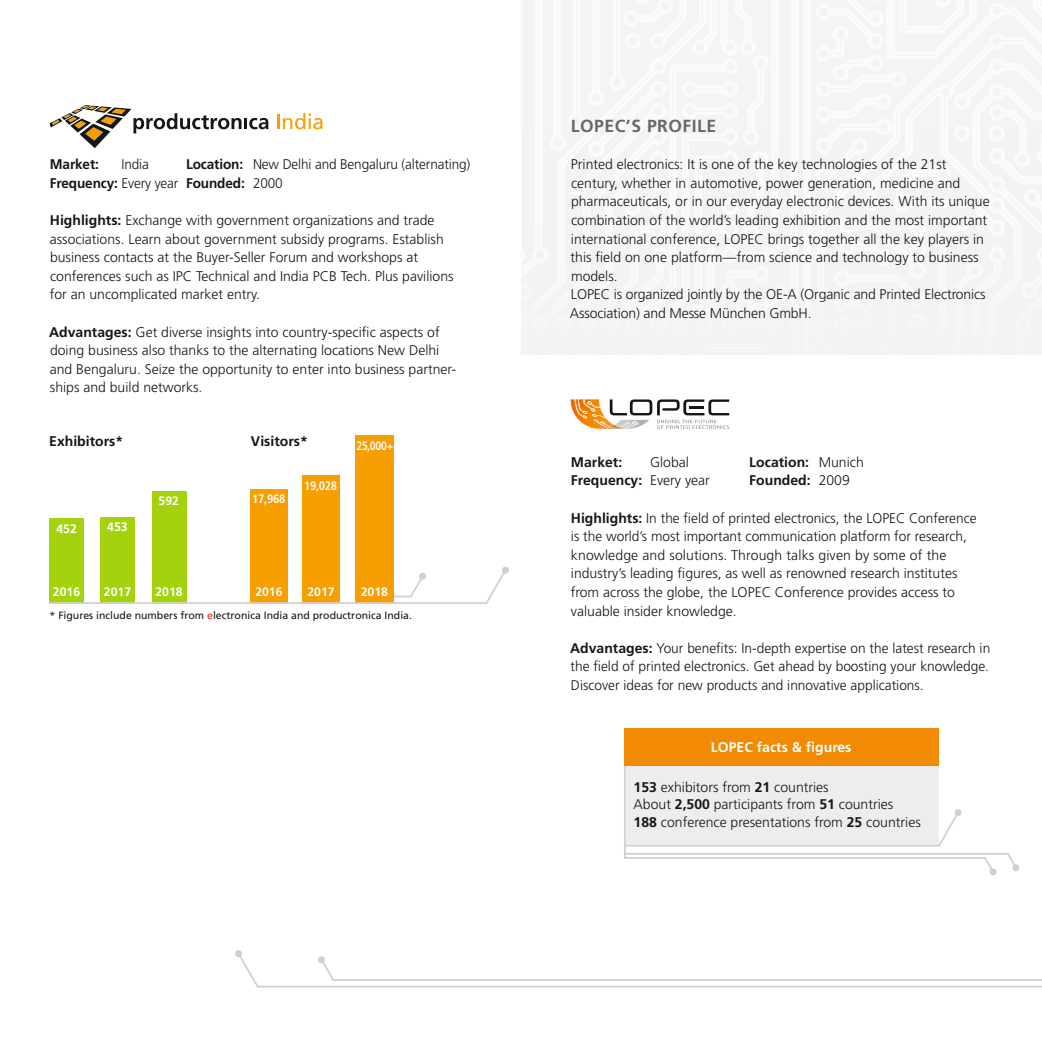
<style>
.page{position:relative;width:1042px;height:1042px;background:#fff}
.page>*{position:absolute;margin:0;border:0;box-sizing:border-box;transform-origin:0 0}
.t1{font:700 17.5px "Frutiger";letter-spacing:.03em;color:#686868}
.t2{font:300 14px/18.6px "Frutiger CE";color:#151616}
.t3{font:700 14px "Frutiger";color:#151616}
.t4{font:700 14px "Frutiger";color:#fff}
.t5{font:700 12.25px "Frutiger";color:#fff}
.t6{font:700 condensed 12.25px "Frutiger";letter-spacing:-.02em;color:#fff}
.t7{font:700 condensed 12.25px "Frutiger";letter-spacing:-.02em;color:#fff;scale:.92 1}
.t8{font:10.5px "Frutiger";color:#151616}
.s1{font-family:"Frutiger";font-weight:700}
.s2{font-family:"Frutiger CE";font-weight:300}
.s3{color:#dd2b1c}
</style>
<div class="page">
<svg style="left:811px;top:0;width:231px;height:128px"></svg>
<div style="left:532px;top:129px;width:38px;height:204px;background:#f2f4f3"></div>
<img style="left:554px;top:151px;width:71px;height:182px">
<div style="left:580px;top:221px;width:45px;height:112px;background:#f2f4f3"></div>
<img style="left:673px;top:151px;width:65px;height:182px">
<div style="left:602px;top:247px;width:66px;height:86px;background:#f2f4f3"></div>
<img style="left:650px;top:199px;width:16px;height:16px">
<img style="left:650px;top:177px;width:16px;height:16px">
<img style="left:570px;top:129px;width:73px;height:67px">
<img style="left:550px;top:128px;width:16px;height:23px">
<svg style="left:568px;top:0;width:200px;height:129px"></svg>
<img style="left:521px;top:128px;width:27px;height:151px">
<div style="left:864px;top:128px;width:157px;height:227px;background:#f2f4f3"></div>
<img style="left:954px;top:128px;width:16px;height:13px">
<img style="left:893px;top:165px;width:112px;height:71px">
<img style="left:970px;top:263px;width:12px;height:92px">
<div style="left:939px;top:215px;width:31px;height:140px;background:#f2f4f3"></div>
<img style="left:972px;top:128px;width:70px;height:105px">
<img style="left:1024px;top:189px;width:18px;height:23px">
<img style="left:1014px;top:128px;width:16px;height:39px">
<img style="left:1023px;top:0;width:10px;height:17px">
<img style="left:1033px;top:0;width:9px;height:17px">
<div style="left:624px;top:759px;width:314px;height:86px;background:#eceded"></div>
<hr style="left:625px;top:845px;width:314px;height:1px;background:#cfd0d0">
<svg style="left:936px;top:808px;width:26px;height:39px"></svg>
<hr style="left:625px;top:853px;width:383px;height:1px;background:#cfd0d0">
<svg style="left:1005px;top:853px;width:15px;height:19px"></svg>
<hr style="left:625px;top:857px;width:360px;height:2px;background:#cfd0d0">
<svg style="left:985px;top:857px;width:12px;height:19px"></svg>
<hr style="left:624px;top:748px;width:2px;height:111px;background:#cfd0d0">
<svg style="left:570px;top:399px;width:159px;height:30px"></svg>
<hr style="left:333px;top:979px;width:709px;height:2px;background:#cfd0d0">
<svg style="left:318px;top:956px;width:16px;height:25px"></svg>
<svg style="left:235px;top:950px;width:25px;height:38px"></svg>
<hr style="left:257px;top:985px;width:785px;height:2px;background:#cfd0d0">
<svg style="left:277px;top:113px;width:45px;height:16px"></svg>
<svg style="left:50px;top:105px;width:218px;height:43px"></svg>
<hr style="left:367px;top:595px;width:44px;height:2px;background:#cfd0d0">
<svg style="left:408px;top:572px;width:18px;height:26px"></svg>
<svg style="left:486px;top:566px;width:23px;height:37px"></svg>
<div style="left:49px;top:518px;width:35px;height:84px;background:#a4d20c"></div>
<div style="left:152px;top:491px;width:34px;height:111px;background:#a4d20c"></div>
<div style="left:100px;top:517px;width:35px;height:85px;background:#a4d20c"></div>
<div style="left:250px;top:489px;width:38px;height:113px;background:#f79e00"></div>
<div style="left:355px;top:435px;width:39px;height:167px;background:#f79e00"></div>
<div style="left:302px;top:475px;width:38px;height:127px;background:#f79e00"></div>
<div style="left:624px;top:728px;width:314px;height:37px;background:#f38a03"></div>
<hr style="left:49px;top:602px;width:438px;height:2px;background:#cfd0d0">
<p class="t3" style="left:50px;top:156px;width:50px">Market:</p>
<p class="t2" style="left:122px;top:155px;width:29px">India</p>
<p class="t2" style="left:186px;top:155px;width:286px"><span class="s1">Location:</span> New Delhi and Bengaluru (alternating)</p>
<p class="t3" style="left:50px;top:175px;width:234px">Frequency: <span class="s2">Every year</span> Founded: <span class="s2">2000</span></p>
<p class="t2" style="left:50px;top:211px;width:405px"><span class="s1">Highlights:</span> Exchange with government organizations and trade associations. Learn about government subsidy programs. Establish business contacts at the Buyer-Seller Forum and workshops at conferences such as IPC Technical and India PCB Tech. Plus pavilions for an uncomplicated market entry.</p>
<p class="t2" style="left:49px;top:322px;width:408px"><span class="s1">Advantages:</span> Get diverse insights into country-specific aspects of doing business also thanks to the alternating locations New Delhi and Bengaluru. Seize the opportunity to enter into business partner&shy;ships and build networks.</p>
<p class="t3" style="left:49px;top:433px;width:75px">Exhibitors*</p>
<p class="t3" style="left:251px;top:433px;width:58px">Visitors*</p>
<p class="t5" style="left:56px;top:521px;width:22px">452</p>
<p class="t5" style="left:107px;top:519px;width:22px">453</p>
<p class="t5" style="left:159px;top:493px;width:22px">592</p>
<p class="t6" style="left:252px;top:492px;width:35px">17,968</p>
<p class="t6" style="left:304px;top:478px;width:35px">19,028</p>
<p class="t7" style="left:356px;top:438px;width:42px">25,000+</p>
<p class="t5" style="left:53px;top:585px;width:29px">2016</p>
<p class="t5" style="left:104px;top:585px;width:29px">2017</p>
<p class="t5" style="left:155px;top:585px;width:29px">2018</p>
<p class="t5" style="left:255px;top:585px;width:29px">2016</p>
<p class="t5" style="left:307px;top:585px;width:29px">2017</p>
<p class="t5" style="left:361px;top:585px;width:29px">2018</p>
<p class="t8" style="left:50px;top:609px;width:364px">* Figures include numbers from <span class="s3">e</span>lectronica India and productronica India.</p>
<p class="t1" style="left:571px;top:116px;width:147px">LOPEC’S PROFILE</p>
<p class="t2" style="left:570px;top:155px;width:421px">Printed electronics: It is one of the key technologies of the 21st century, whether in automotive, power generation, medicine and pharmaceuticals, or in our everyday electronic devices. With its unique combination of the world’s leading exhibition and the most important international conference, LOPEC brings together all the key players in this field on one platform—from science and technology to business models.<br>LOPEC is organized jointly by the OE-A (Organic and Printed Electronics Association) and Messe München GmbH.</p>
<p class="t3" style="left:571px;top:454px;width:53px">Market:</p>
<p class="t2" style="left:650px;top:452px;width:40px">Global</p>
<p class="t3" style="left:749px;top:454px;width:116px">Location: <span class="s2">Munich</span></p>
<p class="t3" style="left:571px;top:472px;width:140px">Frequency: <span class="s2">Every year</span></p>
<p class="t3" style="left:749px;top:472px;width:102px">Founded: <span class="s2">2009</span></p>
<p class="t2" style="left:571px;top:508px;width:407px"><span class="s1">Highlights:</span> In the field of printed electronics, the LOPEC Conference is the world’s most important communication platform for research, knowledge and solutions. Through talks given by some of the industry’s leading figures, as well as renowned research institutes from across the globe, the LOPEC Conference provides access to valuable insider knowledge.</p>
<p class="t2" style="left:570px;top:638px;width:422px;text-align:justify"><span class="s1">Advantages:</span> Your benefits: In-depth expertise on the latest research in the field of printed electronics. Get ahead by boosting your knowledge.<br>Discover ideas for new products and innovative applications.</p>
<p class="t4" style="left:711px;top:739px;width:142px">LOPEC facts &amp; figures</p>
<p class="t2" style="left:633px;top:778px;width:289px;line-height:17.5px"><span class="s1">153</span> exhibitors from <span class="s1">21</span> countries<br>About <span class="s1">2,500</span> participants from <span class="s1">51</span> countries<br><span class="s1">188</span> conference presentations from <span class="s1">25</span> countries</p>
</div>
